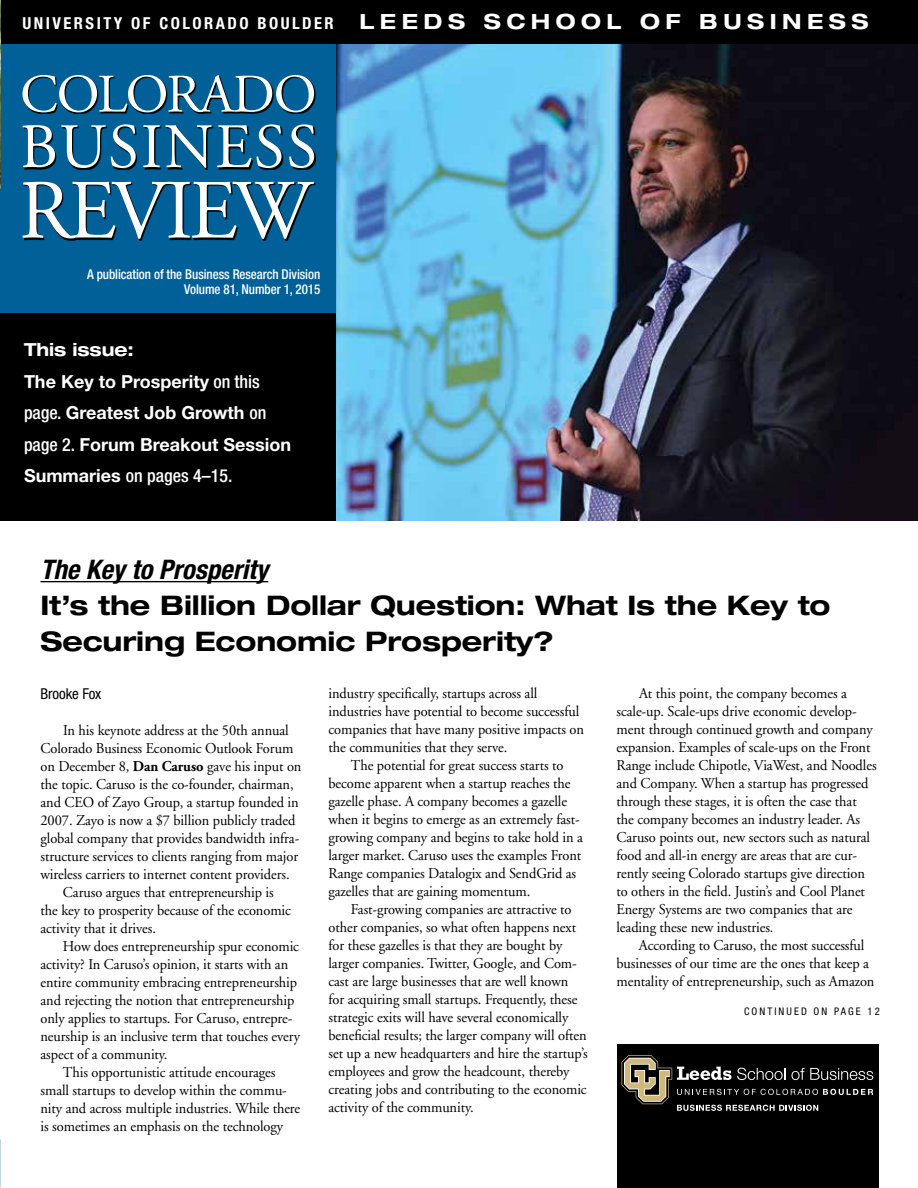
<style>
.page{position:relative;width:918px;height:1188px;background:#fff}
.page>*{position:absolute;margin:0;border:0;box-sizing:border-box;transform-origin:0 0}
.t1{font:700 expanded 27px/36px "Helvetica Neue";letter-spacing:-.005em;color:#000}
.t2{font:italic 700 condensed 27px "Helvetica Neue";color:#000}
.t3{font:700 18px/31.5px "Helvetica Neue";color:#fff}
.t4{font:700 condensed 16.5px "Helvetica Neue";letter-spacing:.15em;color:#fff}
.t5{font:15px/18px "Adobe Garamond";letter-spacing:-.005em;color:#000;scale:.96 1}
.t6{font:condensed 15px "Helvetica Neue";letter-spacing:-.005em;color:#000}
.t7{font:500 condensed 13.5px/15px "Helvetica Neue";letter-spacing:-.005em;color:#fff;text-align:right;scale:.96 1}
.t8{font:condensed 10.5px "Helvetica Neue";letter-spacing:.2em;color:#000}
.s1{font-stretch:expanded;font-size:21px}
.s2{font-stretch:expanded}
.s3{font-weight:500;font-stretch:condensed}
.s4{font-weight:700}
</style>
<div class="page">
<img style="left:336px;top:44px;width:582px;height:476px">
<div style="left:0;top:0;width:336px;height:314px;background:#006097"></div>
<div style="left:0;top:0;width:918px;height:44px;background:#000"></div>
<div style="left:0;top:313px;width:336px;height:207px;background:#000"></div>
<hr style="left:40px;top:581px;width:228px;height:1px;background:#000">
<div style="left:617px;top:1044px;width:262px;height:144px;background:#000"></div>
<svg style="left:622px;top:1055px;width:251px;height:56px"></svg>
<svg style="left:33px;top:86px;width:283px;height:28px"></svg>
<svg style="left:22px;top:75px;width:292px;height:37px"></svg>
<svg style="left:24px;top:127px;width:292px;height:43px"></svg>
<svg style="left:22px;top:124px;width:292px;height:44px"></svg>
<svg style="left:22px;top:182px;width:292px;height:57px"></svg>
<img style="left:0;top:0;width:1px;height:189px">
<p class="t4" style="left:22px;top:13px;width:848px">UNIVERSITY OF COLORADO BOULDER <span class="s1">LEEDS SCHOOL OF BUSINESS</span></p>
<p class="t7" style="left:87px;top:267px;width:244px">A publication of the Business Research Division<br>Volume 81, Number 1, 2015</p>
<p class="t3" style="left:24px;top:334px;width:269px"><span class="s2">This issue:<br></span>The Key to Prosperity <span class="s3">on this page.</span> Greatest Job Growth <span class="s3">on page 2.</span> Forum Breakout Session<br>Summaries <span class="s3">on pages 4–15.</span></p>
<h1 class="t2" style="left:40px;top:553px;width:229px">The Key to Prosperity</h1>
<h1 class="t1" style="left:40px;top:587px;width:792px">It’s the Billion Dollar Question: What Is the Key to<br>Securing Economic Prosperity?</h1>
<p class="t5" style="left:328px;top:685px;width:268px">industry specifically, startups across all industries have potential to become successful companies that have many positive impacts on the communities that they serve.</p>
<p class="t5" style="left:328px;top:757px;width:267px;text-indent:22px">The potential for great success starts to become apparent when a startup reaches the gazelle phase. A company becomes a gazelle when it begins to emerge as an extremely fast&shy;growing company and begins to take hold in a larger market. Caruso uses the examples Front Range companies Datalogix and SendGrid as gazelles that are gaining momentum.</p>
<p class="t5" style="left:328px;top:901px;width:272px;text-indent:22px">Fast-growing companies are attractive to other companies, so what often happens next for these gazelles is that they are bought by larger companies. Twitter, Google, and Com&shy;cast are large businesses that are well known for acquiring small startups. Frequently, these strategic exits will have several economically beneficial results; the larger company will often set up a new headquarters and hire the startup’s employees and grow the headcount, thereby creating jobs and contributing to the economic activity of the community.</p>
<p class="t5" style="left:616px;top:685px;width:272px;text-indent:22px">At this point, the company becomes a scale-up. Scale-ups drive economic develop&shy;ment through continued growth and company expansion. Examples of scale-ups on the Front Range include Chipotle, ViaWest, and Noodles and Company. When a startup has progressed through these stages, it is often the case that the company becomes an industry leader. As Caruso points out, new sectors such as natural food and all-in energy are areas that are cur&shy;rently seeing Colorado startups give direction to others in the field. Justin’s and Cool Planet Energy Systems are two companies that are leading these new industries.</p>
<p class="t5" style="left:616px;top:937px;width:270px;text-indent:22px">According to Caruso, the most successful businesses of our time are the ones that keep a mentality of entrepreneurship, such as Amazon</p>
<p class="t8" style="left:744px;top:1005px;width:137px">CONTINUED ON PAGE 12</p>
<p class="t6" style="left:40px;top:685px;width:62px">Brooke Fox</p>
<p class="t5" style="left:63px;top:721px;width:237px">In his keynote address at the 50th annual</p>
<p class="t5" style="left:41px;top:739px;width:265px">Colorado Business Economic Outlook Forum</p>
<p class="t5" style="left:41px;top:757px;width:273px">on December 8, <span class="s4">Dan Caruso</span> gave his input on</p>
<p class="t5" style="left:41px;top:775px;width:265px">the topic. Caruso is the co-founder, chairman,</p>
<p class="t5" style="left:41px;top:793px;width:271px">and CEO of Zayo Group, a startup founded in</p>
<p class="t5" style="left:41px;top:811px;width:267px">2007. Zayo is now a $7 billion publicly traded</p>
<p class="t5" style="left:41px;top:829px;width:271px">global company that provides bandwidth infra-</p>
<p class="t5" style="left:40px;top:847px;width:270px">structure services to clients ranging from major</p>
<p class="t5" style="left:40px;top:865px;width:261px">wireless carriers to internet content providers.</p>
<p class="t5" style="left:63px;top:883px;width:221px">Caruso argues that entrepreneurship is</p>
<p class="t5" style="left:40px;top:901px;width:262px">the key to prosperity because of the economic</p>
<p class="t5" style="left:40px;top:919px;width:122px">activity that it drives.</p>
<p class="t5" style="left:63px;top:937px;width:247px">How does entrepreneurship spur economic</p>
<p class="t5" style="left:40px;top:955px;width:260px">activity? In Caruso’s opinion, it starts with an</p>
<p class="t5" style="left:40px;top:973px;width:269px">entire community embracing entrepreneurship</p>
<p class="t5" style="left:40px;top:991px;width:266px">and rejecting the notion that entrepreneurship</p>
<p class="t5" style="left:40px;top:1009px;width:264px">only applies to startups. For Caruso, entrepre-</p>
<p class="t5" style="left:40px;top:1027px;width:272px">neurship is an inclusive term that touches every</p>
<p class="t5" style="left:40px;top:1045px;width:134px">aspect of a community.</p>
<p class="t5" style="left:63px;top:1063px;width:223px">This opportunistic attitude encourages</p>
<p class="t5" style="left:40px;top:1081px;width:258px">small startups to develop within the commu-</p>
<p class="t5" style="left:40px;top:1099px;width:272px">nity and across multiple industries. While there</p>
<p class="t5" style="left:40px;top:1117px;width:254px">is sometimes an emphasis on the technology</p>
</div>
